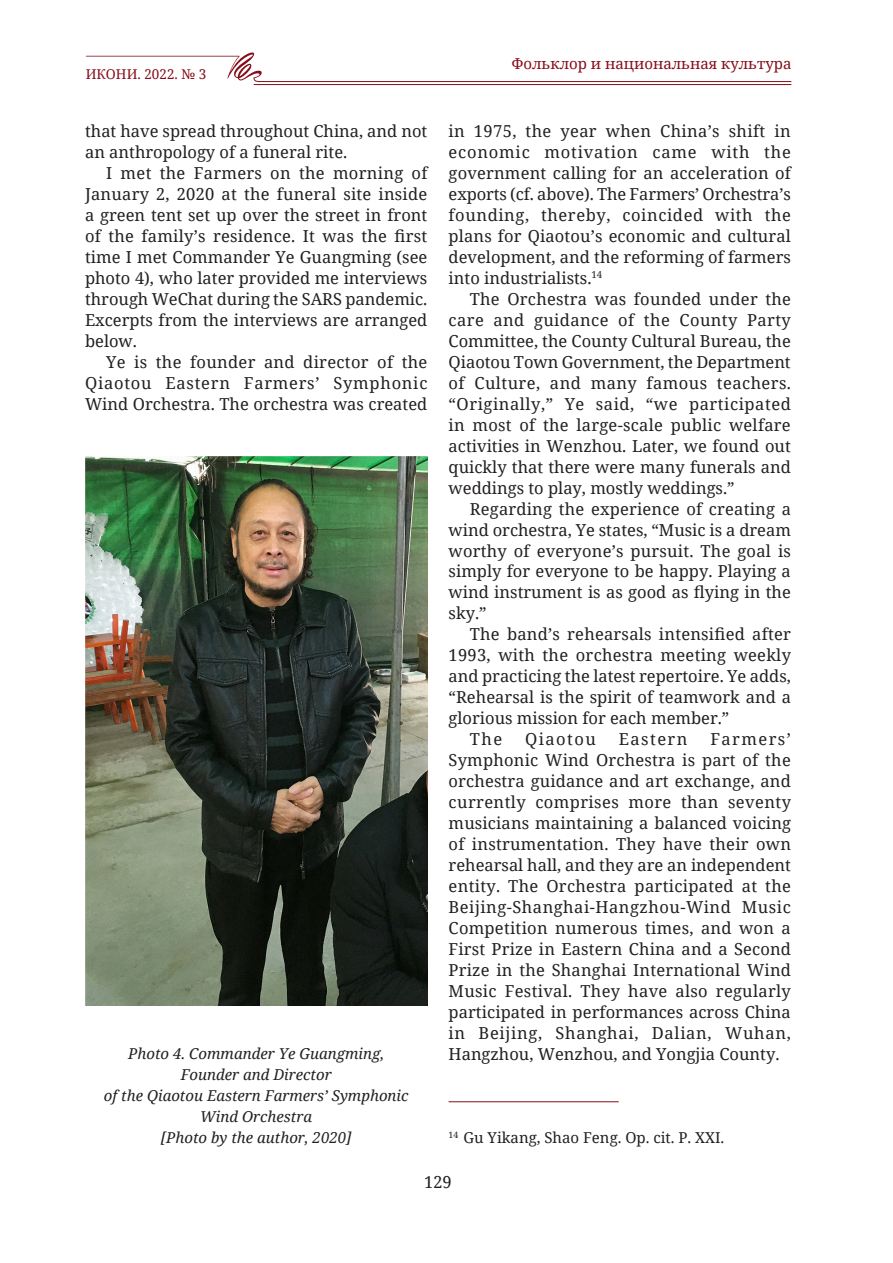
<style>
.page{position:relative;width:893px;height:1263px;background:#fff}
.page>*{position:absolute;margin:0;border:0;box-sizing:border-box;transform-origin:0 0}
.Текст{font:16.5px/21px "Noto Serif";color:#231f20;text-align:justify}
.Текст-2{font:16.5px "Noto Serif";letter-spacing:.085em;color:#231f20}
.Фото{font:italic 15px/21px "Noto Serif";color:#231f20;text-align:center}
.Примечание{font:15px "Noto Serif";color:#231f20}
.t1{font:15px "Noto Serif";color:#850d19}
.t2{font:13.5px "Noto Serif";color:#850d19}
</style>
<div class="page">
<svg style="left:86px;top:52px;width:706px;height:30px"></svg>
<hr style="left:254px;top:84px;width:537px;height:1px;background:#850d19">
<img style="left:85px;top:456px;width:342px;height:549px">
<hr style="left:449px;top:1101px;width:170px;height:1px;background:#850d19">
<p class="t2" style="left:86px;top:64px;width:122px">ИКОНИ. 2022. № 3</p>
<p class="Текст" style="left:85px;top:120px;width:344px">that have spread throughout China, and not an anthropology of a funeral rite.</p>
<p class="Текст" style="left:85px;top:162px;width:344px;text-indent:21px">I met the Farmers on the morning of January 2, 2020 at the funeral site inside a green tent set up over the street in front of the family’s residence. It was the first time I met Commander Ye Guangming (see photo 4), who later provided me interviews through WeChat during the SARS pandemic.<br>Excerpts from the interviews are arranged below.</p>
<p class="Текст" style="left:85px;top:351px;width:344px;text-indent:21px">Ye is the founder and director of the Qiaotou Eastern Farmers’ Symphonic Wind Orchestra. The orchestra was created</p>
<p class="t1" style="left:512px;top:53px;width:281px">Фольклор и национальная культура</p>
<p class="Текст" style="left:449px;top:120px;width:344px">in 1975, the year when China’s shift in economic motivation came with the government calling for an acceleration of exports (cf. above). The Farmers’ Orchestra’s founding, thereby, coincided with the plans for Qiaotou’s economic and cultural development, and the reforming of farmers into industrialists.<sup>14</sup></p>
<p class="Текст" style="left:449px;top:288px;width:344px;text-indent:21px">The Orchestra was founded under the care and guidance of the County Party Committee, the County Cultural Bureau, the Qiaotou Town Government, the Department of Culture, and many famous teachers. “Originally,” Ye said, “we participated in most of the large-scale public welfare activities in Wenzhou. Later, we found out quickly that there were many funerals and weddings to play, mostly weddings.”</p>
<p class="Текст" style="left:449px;top:497px;width:344px;text-indent:21px">Regarding the experience of creating a wind orchestra, Ye states, “Music is a dream worthy of everyone’s pursuit. The goal is simply for everyone to be happy. Playing a wind instrument is as good as flying in the sky.”</p>
<p class="Текст" style="left:449px;top:623px;width:344px;text-indent:21px">The band’s rehearsals intensified after 1993, with the orchestra meeting weekly and practicing the latest repertoire. Ye adds, “Rehearsal is the spirit of teamwork and a glorious mission for each member.”</p>
<p class="Текст" style="left:470px;top:728px;width:34px">The</p>
<p class="Текст-2" style="left:525px;top:728px;width:72px">Qiaotou</p>
<p class="Текст-2" style="left:619px;top:728px;width:70px">Eastern</p>
<p class="Текст" style="left:449px;top:728px;width:344px;text-indent:262px">Farmers’ Symphonic Wind Orchestra is part of the orchestra guidance and art exchange, and currently comprises more than seventy musicians maintaining a balanced voicing of instrumentation. They have their own rehearsal hall, and they are an independent entity. The Orchestra participated at the Beijing-Shanghai-Hangzhou-Wind Music Competition numerous times, and won a First Prize in Eastern China and a Second Prize in the Shanghai International Wind Music Festival. They have also regularly participated in performances across China in Beijing, Shanghai, Dalian, Wuhan,</p>
<p class="Фото" style="left:128px;top:1043px;width:257px">Photo 4. Commander Ye Guangming,</p>
<p class="Текст" style="left:449px;top:1043px;width:332px">Hangzhou, Wenzhou, and Yongjia County.</p>
<p class="Фото" style="left:181px;top:1064px;width:152px">Founder and Director</p>
<p class="Фото" style="left:104px;top:1085px;width:306px">of the Qiaotou Eastern Farmers’ Symphonic<br>Wind Orchestra</p>
<p class="Фото" style="left:161px;top:1127px;width:192px">[Photo by the author, 2020]</p>
<p class="Примечание" style="left:449px;top:1127px;width:277px"><sup>14</sup> Gu Yikang, Shao Feng. Op. cit. P. XXI.</p>
<p class="Текст" style="left:424px;top:1171px;width:29px">129</p>
</div>
